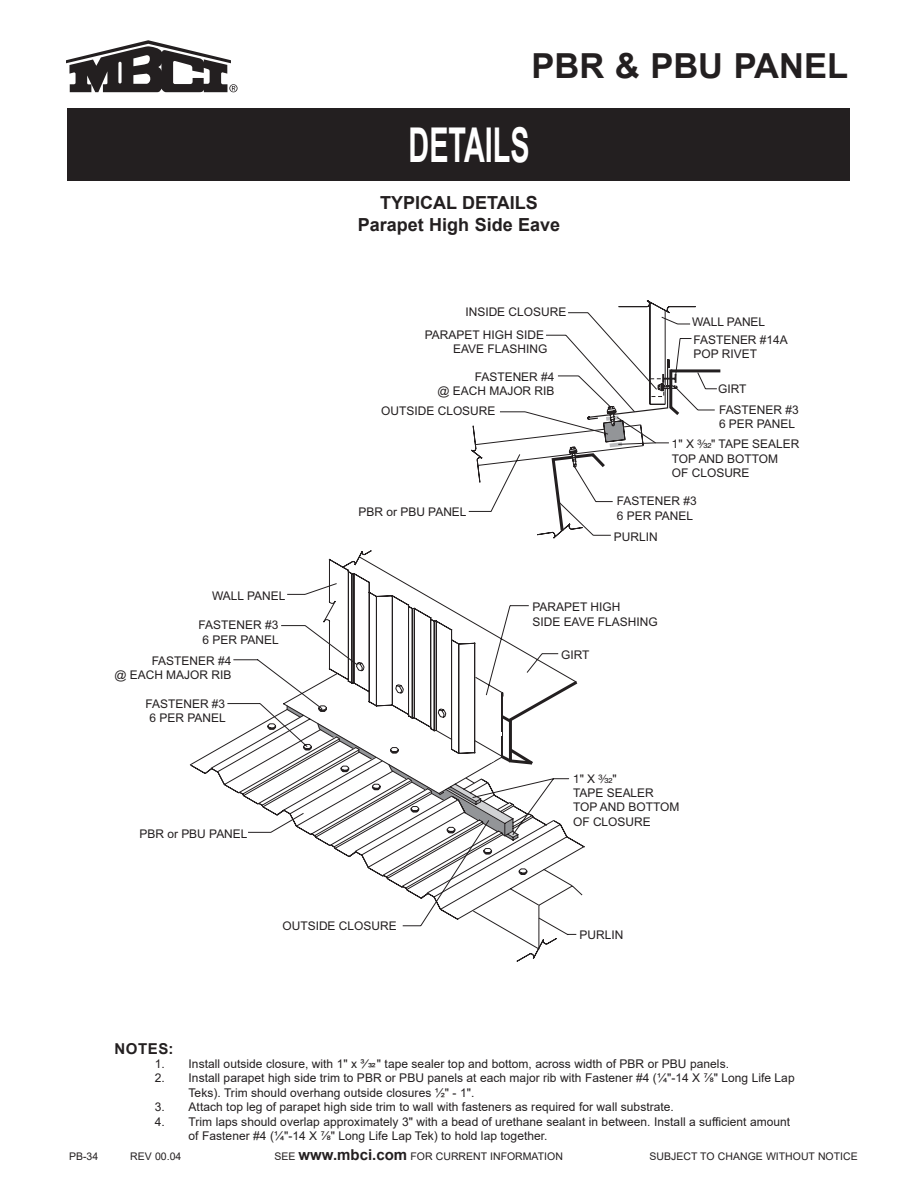
<style>
.page{position:relative;width:918px;height:1188px;background:#fff}
.page>*{position:absolute;margin:0;border:0;box-sizing:border-box;transform-origin:0 0}
.t1{font:700 48px "Arial";color:#fff;scale:.6 1}
.t2{font:700 34.5px "Arial";color:#231f20}
.t3{font:700 18px "Arial";color:#231f20}
.BODY____Heading{font:700 15px "Arial";letter-spacing:.035em;color:#231f20}
.t4{font:12px/14.4px "Arial";letter-spacing:.005em;color:#231f20}
.t5{font:10.5px "Arial";color:#231f20}
.s1{font-family:"Helvetica Fraction"}
.s2{font-weight:700;font-size:15px}
</style>
<div class="page">
<div style="left:68px;top:108px;width:782px;height:72px;background:#231f20"></div>
<svg style="left:66px;top:40px;width:172px;height:52px"></svg>
<svg style="left:546px;top:300px;width:172px;height:90px"></svg>
<svg style="left:226px;top:605px;width:352px;height:357px"></svg>
<svg style="left:248px;top:558px;width:228px;height:275px"></svg>
<hr style="left:665px;top:310px;width:1px;height:75px;background:#231f20">
<svg style="left:468px;top:358px;width:248px;height:181px"></svg>
<hr style="left:671px;top:369px;width:49px;height:3px;background:#231f20">
<svg style="left:342px;top:550px;width:30px;height:18px"></svg>
<svg style="left:280px;top:624px;width:298px;height:216px"></svg>
<h2 class="t2" style="left:532px;top:42px;width:318px">PBR &amp; PBU PANEL</h2>
<h1 class="t1" style="left:409px;top:111px;width:203px">DETAILS</h1>
<p class="t4" style="left:212px;top:589px;width:75px">WALL PANEL</p>
<p class="t4" style="left:199px;top:618px;width:82px;text-align:center">FASTENER #3<br>6 PER PANEL</p>
<p class="t4" style="left:114px;top:654px;width:119px;text-align:right">FASTENER #4<br>@ EACH MAJOR RIB</p>
<p class="t4" style="left:146px;top:697px;width:82px;text-align:center">FASTENER #3<br>6 PER PANEL</p>
<p class="t4" style="left:140px;top:827px;width:110px">PBR or PBU PANEL</p>
<p class="t3" style="left:380px;top:190px;width:159px">TYPICAL DETAILS</p>
<p class="t3" style="left:358px;top:212px;width:204px">Parapet High Side Eave</p>
<p class="t4" style="left:465px;top:305px;width:102px">INSIDE CLOSURE</p>
<p class="t4" style="left:425px;top:327px;width:124px;text-align:right">PARAPET HIGH SIDE<br>EAVE FLASHING</p>
<p class="t4" style="left:437px;top:370px;width:119px;text-align:right">FASTENER #4<br>@ EACH MAJOR RIB</p>
<p class="t4" style="left:381px;top:404px;width:116px">OUTSIDE CLOSURE</p>
<p class="t4" style="left:359px;top:505px;width:110px">PBR or PBU PANEL</p>
<p class="t4" style="left:692px;top:315px;width:75px">WALL PANEL</p>
<p class="t4" style="left:694px;top:332px;width:96px">FASTENER #14A<br>POP RIVET</p>
<p class="t4" style="left:718px;top:382px;width:30px">GIRT</p>
<p class="t4" style="left:719px;top:402px;width:81px">FASTENER #3<br>6 PER PANEL</p>
<p class="t4" style="left:672px;top:437px;width:129px"><span class="s1">1</span>" X <span class="s1">³⁄₃₂</span>" TAPE SEALER<br>TOP AND BOTTOM<br>OF CLOSURE</p>
<p class="t4" style="left:617px;top:494px;width:81px">FASTENER #3<br>6 PER PANEL</p>
<p class="t4" style="left:614px;top:529px;width:45px">PURLIN</p>
<p class="t4" style="left:532px;top:600px;width:127px">PARAPET HIGH<br>SIDE EAVE FLASHING</p>
<p class="t4" style="left:561px;top:648px;width:30px">GIRT</p>
<p class="t4" style="left:573px;top:771px;width:108px"><span class="s1">1</span>" X <span class="s1">³⁄₃₂</span>"<br>TAPE SEALER<br>TOP AND BOTTOM<br>OF CLOSURE</p>
<p class="t4" style="left:283px;top:919px;width:116px">OUTSIDE CLOSURE</p>
<p class="t4" style="left:580px;top:928px;width:45px">PURLIN</p>
<p class="BODY____Heading" style="left:115px;top:1038px;width:61px">NOTES:</p>
<p class="t4" style="left:155px;top:1057px;width:576px">1. Install outside closure, with 1" x ³⁄ " tape sealer top and bottom, across width of PBR or PBU panels.</p>
<p class="t4" style="left:189px;top:1071px;width:608px;text-indent:-34px">2. Install parapet high side trim to PBR or PBU panels at each major rib with Fastener #4 (¼"-14 X ⅞" Long Life Lap<br>Teks). Trim should overhang outside closures ½" - 1".</p>
<p class="t4" style="left:155px;top:1100px;width:521px">3. Attach top leg of parapet high side trim to wall with fasteners as required for wall substrate.</p>
<p class="t4" style="left:189px;top:1114px;width:603px;text-indent:-34px">4. Trim laps should overlap approximately 3" with a bead of urethane sealant in between. Install a sufficient amount of Fastener #4 (¼"-14 X ⅞" Long Life Lap Tek) to hold lap together.</p>
<p class="t5" style="left:69px;top:1149px;width:31px">PB-34</p>
<p class="t5" style="left:130px;top:1149px;width:53px">REV 00.04</p>
<p class="t5" style="left:275px;top:1149px;width:290px">SEE <span class="s2">www.mbci.com</span> FOR CURRENT INFORMATION</p>
<p class="t5" style="left:650px;top:1149px;width:210px">SUBJECT TO CHANGE WITHOUT NOTICE</p>
</div>
